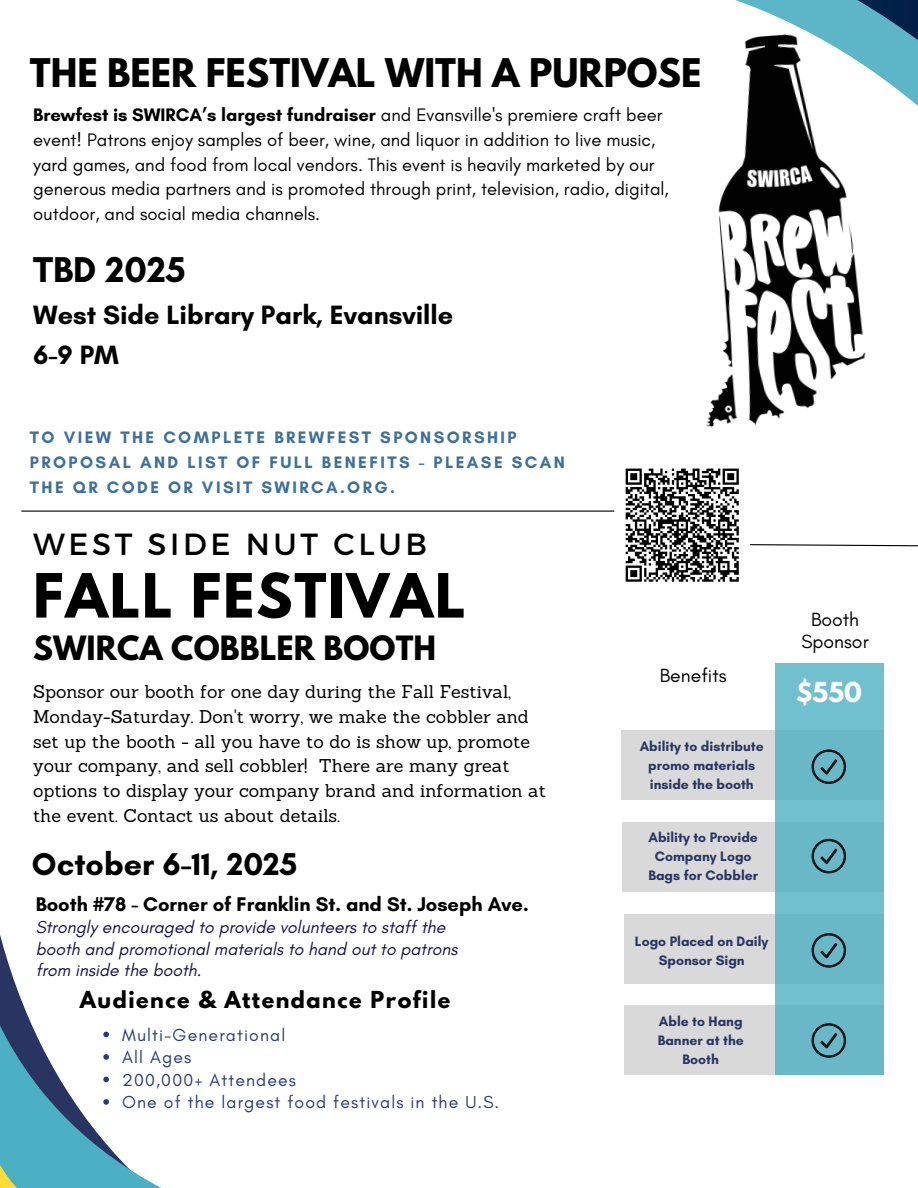
<style>
.page{position:relative;width:918px;height:1188px;background:#fff}
.page>*{position:absolute;margin:0;border:0;box-sizing:border-box;transform-origin:0 0}
.t1{font:700 54px "League Spartan";letter-spacing:.035em;color:#000}
.t2{font:700 36.6px "Glacial Indifference";color:#000}
.t3{font:700 34.95px "League Spartan";color:#000}
.t4{font:700 32.1px "Glacial Indifference";color:#000}
.t5{font:30.6px "Montserrat";letter-spacing:.12em;color:#000}
.t6{font:700 29.7px "League Spartan";letter-spacing:.005em;color:#000}
.t7{font:700 27px "Glacial Indifference";color:#000}
.t8{font:700 24.45px "League Spartan";color:#fff}
.t9{font:700 20.7px "League Spartan";letter-spacing:.075em;color:#000}
.t10{font:700 20.1px "Glacial Indifference";color:#000}
.t11{font:19.5px/21.8px "Glacial Indifference";color:#000;text-align:center}
.t12{font:18.45px/24.8px "Glacial Indifference";color:#000}
.t13{font:18px/24.8px "Sanchez";color:#000}
.t14{font:17.7px "Glacial Indifference";letter-spacing:.065em;color:#293a78}
.t15{font:italic 17.55px/21.3px "Glacial Indifference";color:#161148}
.t16{font:700 16.95px/24.6px "Glacial Indifference";letter-spacing:.145em;color:#3c719b}
.t17{font:700 13.95px/19.2px "Glacial Indifference";color:#273566;text-align:center}
.s1{font-weight:700}
</style>
<div class="page">
<img style="left:706px;top:111px;width:160px;height:316px">
<svg style="left:750px;top:544px;width:168px;height:3px"></svg>
<hr style="left:21px;top:511px;width:593px;height:1px;background:#000">
<div style="left:621px;top:730px;width:263px;height:69px;background:#d9d9d9"></div>
<div style="left:623px;top:822px;width:261px;height:69px;background:#d9d9d9"></div>
<div style="left:624px;top:914px;width:259px;height:69px;background:#d9d9d9"></div>
<div style="left:624px;top:1006px;width:259px;height:69px;background:#d9d9d9"></div>
<div style="left:775px;top:663px;width:109px;height:412px;background:#69b8c7"></div>
<svg style="left:812px;top:749px;width:34px;height:35px"></svg>
<svg style="left:812px;top:839px;width:34px;height:34px"></svg>
<svg style="left:812px;top:933px;width:34px;height:35px"></svg>
<svg style="left:812px;top:1023px;width:34px;height:35px"></svg>
<svg style="left:0;top:975px;width:161px;height:213px"></svg>
<svg style="left:0;top:1117px;width:141px;height:71px"></svg>
<svg style="left:735px;top:0;width:183px;height:111px"></svg>
<svg style="left:103px;top:1032px;width:6px;height:5px"></svg>
<svg style="left:103px;top:1054px;width:6px;height:6px"></svg>
<svg style="left:103px;top:1077px;width:6px;height:5px"></svg>
<svg style="left:103px;top:1099px;width:6px;height:6px"></svg>
<svg style="left:625px;top:468px;width:114px;height:114px"></svg>
<p class="t3" style="left:30px;top:55px;width:673px">THE BEER FESTIVAL WITH A PURPOSE</p>
<p class="t12" style="left:33px;top:102px;width:637px"><span class="s1">Brewfest is SWIRCA’s largest fundraiser</span> and Evansville's premiere craft beer event! Patrons enjoy samples of beer, wine, and liquor in addition to live music, yard games, and food from local vendors. This event is heavily marketed by our generous media partners and is promoted through print, television, radio, digital, outdoor, and social media channels.</p>
<p class="t2" style="left:33px;top:247px;width:154px">TBD 2025</p>
<h4 class="t7" style="left:33px;top:299px;width:422px">West Side Library Park, Evansville</h4>
<p class="t7" style="left:33px;top:339px;width:87px">6-9 PM</p>
<h1 class="t16" style="left:30px;top:425px;width:537px">TO VIEW THE COMPLETE BREWFEST SPONSORSHIP<br>PROPOSAL AND LIST OF FULL BENEFITS - PLEASE SCAN<br>THE QR CODE OR VISIT SWIRCA.ORG.</h1>
<h6 class="t5" style="left:33px;top:524px;width:395px">WEST SIDE NUT CLUB</h6>
<p class="t1" style="left:33px;top:569px;width:434px">FALL FESTIVAL</p>
<p class="t6" style="left:33px;top:633px;width:405px">SWIRCA COBBLER BOOTH</p>
<p class="t13" style="left:33px;top:679px;width:514px">Sponsor our booth for one day during the Fall Festival, Monday-Saturday. Don't worry, we make the cobbler and set up the booth - all you have to do is show up, promote your company, and sell cobbler! There are many great options to display your company brand and information at the event. Contact us about details.</p>
<p class="t4" style="left:32px;top:844px;width:267px">October 6-11, 2025</p>
<p class="t10" style="left:36px;top:892px;width:494px">Booth #78 - Corner of Franklin St. and St. Joseph Ave.</p>
<p class="t15" style="left:36px;top:917px;width:423px">Strongly encouraged to provide volunteers to staff the booth and promotional materials to hand out to patrons from inside the booth.</p>
<h3 class="t9" style="left:80px;top:990px;width:372px">Audience &amp; Attendance Profile</h3>
<p class="t14" style="left:122px;top:1024px;width:165px">Multi-Generational</p>
<p class="t14" style="left:122px;top:1046px;width:71px">All Ages</p>
<p class="t14" style="left:122px;top:1069px;width:175px">200,000+ Attendees</p>
<p class="t14" style="left:122px;top:1091px;width:379px">One of the largest food festivals in the U.S.</p>
<h2 class="t11" style="left:660px;top:664px;width:68px">Benefits</h2>
<p class="t17" style="left:640px;top:736px;width:126px">Ability to distribute promo materials inside the booth</p>
<h2 class="t17" style="left:648px;top:827px;width:111px">Ability to Provide<br>Company Logo<br>Bags for Cobbler</h2>
<p class="t17" style="left:635px;top:931px;width:135px">Logo Placed on Daily<br>Sponsor Sign</p>
<h6 class="t17" style="left:658px;top:1011px;width:88px">Able to Hang<br>Banner at the<br>Booth</h6>
<p class="t11" style="left:801px;top:608px;width:69px">Booth<br>Sponsor</p>
<p class="t8" style="left:796px;top:680px;width:67px">$550</p>
</div>
